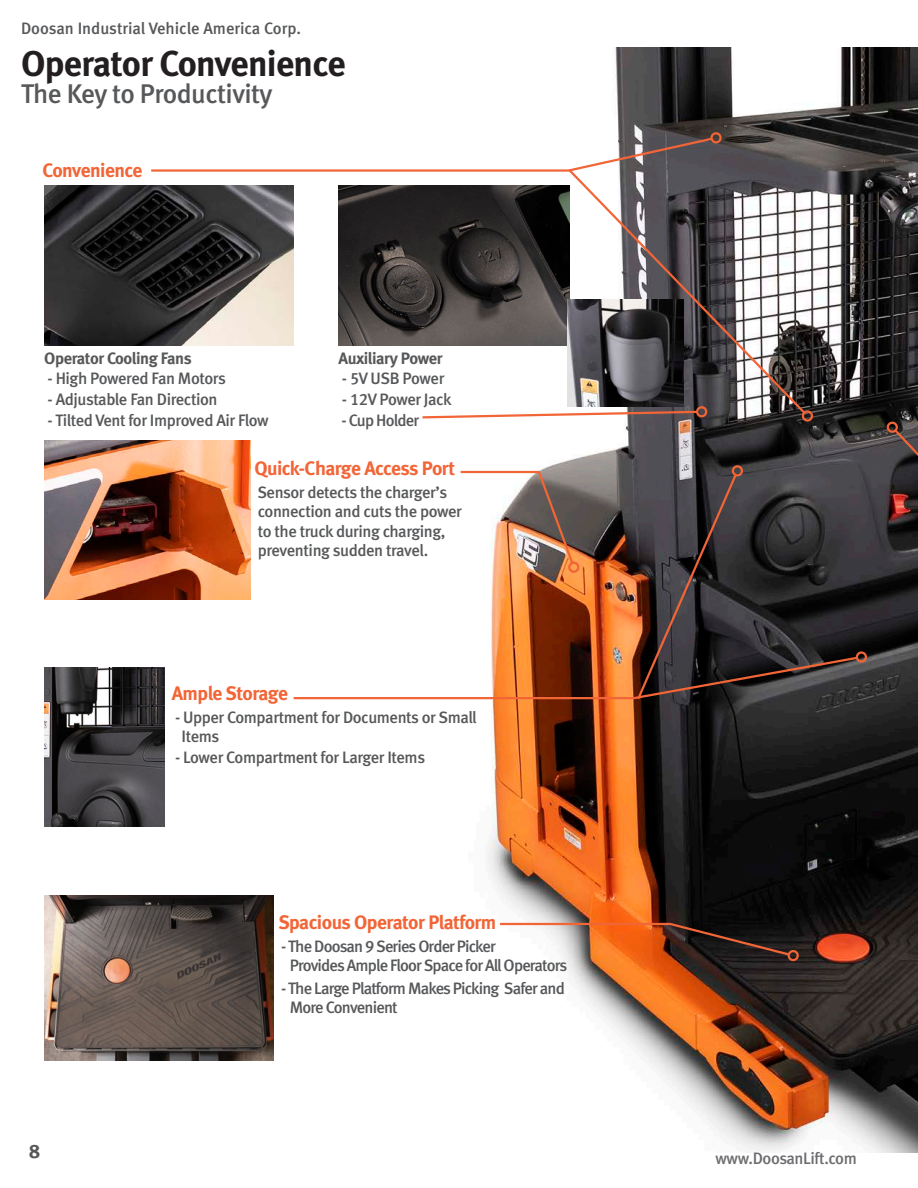
<style>
.page{position:relative;width:918px;height:1188px;background:#fff}
.page>*{position:absolute;margin:0;border:0;box-sizing:border-box;transform-origin:0 0}
.t1{font:36px "Meta Bold LF";letter-spacing:-.02em;color:#231f20}
.t2{font:27px "Meta Medium LF";letter-spacing:-.02em;color:#57585a}
.t3{font:19.5px "Meta Bold LF";letter-spacing:-.025em;color:#f26537}
.t4{font:19.5px "Meta Bold LF";color:#57585a}
.t5{font:16.5px/19.5px "Meta Medium LF";letter-spacing:-.03em;color:#57585a}
.t6{font:16.5px/19.5px "Meta Medium LF";letter-spacing:-.05em;color:#57585a}
.t7{font:16.5px "Meta Medium LF";color:#57585a}
.t8{font:16.5px "Meta Bold LF";letter-spacing:-.025em;color:#57585a}
.t9{font:16.5px "Meta Medium LF";letter-spacing:-.025em;color:#6c6d70}
</style>
<div class="page">
<img style="left:447px;top:47px;width:471px;height:1105px">
<img style="left:44px;top:440px;width:206px;height:160px">
<svg style="left:892px;top:427px;width:26px;height:121px;background:#3f2c2c"></svg>
<div style="left:887px;top:422px;width:11px;height:11px;border:2px solid #f26536;border-radius:50%"></div>
<img style="left:44px;top:186px;width:250px;height:159px">
<img style="left:339px;top:186px;width:228px;height:159px">
<svg style="left:566px;top:136px;width:148px;height:37px"></svg>
<div style="left:710px;top:132px;width:12px;height:11px;border:2px solid #f26536;border-radius:50%"></div>
<div style="left:856px;top:651px;width:11px;height:12px;border:2px solid #f26536;border-radius:50%"></div>
<svg style="left:293px;top:470px;width:567px;height:232px"></svg>
<div style="left:732px;top:465px;width:11px;height:11px;border:2px solid #f26536;border-radius:50%"></div>
<svg style="left:498px;top:922px;width:294px;height:35px"></svg>
<div style="left:788px;top:950px;width:11px;height:11px;border:2px solid #f26536;border-radius:50%"></div>
<img style="left:44px;top:896px;width:230px;height:164px">
<svg style="left:567px;top:168px;width:241px;height:248px"></svg>
<div style="left:802px;top:410px;width:11px;height:12px;border:2px solid #f26537;border-radius:50%"></div>
<svg style="left:422px;top:404px;width:288px;height:16px"></svg>
<img style="left:44px;top:667px;width:120px;height:160px">
<hr style="left:151px;top:169px;width:420px;height:3px;background:#f26537">
<img style="left:567px;top:299px;width:117px;height:108px">
<p class="t7" style="left:21px;top:18px;width:281px">Doosan Industrial Vehicle America Corp.</p>
<p class="t1" style="left:21px;top:41px;width:326px">Operator Convenience</p>
<p class="t2" style="left:21px;top:78px;width:253px">The Key to Productivity</p>
<p class="t3" style="left:43px;top:158px;width:101px">Convenience</p>
<p class="t8" style="left:44px;top:348px;width:149px">Operator Cooling Fans</p>
<p class="t5" style="left:48px;top:368px;width:180px">- High Powered Fan Motors</p>
<p class="t5" style="left:48px;top:389px;width:172px">- Adjustable Fan Direction</p>
<p class="t5" style="left:48px;top:410px;width:223px">- Tilted Vent for Improved Air Flow</p>
<p class="t8" style="left:339px;top:348px;width:105px">Auxiliary Power</p>
<p class="t5" style="left:342px;top:368px;width:104px">- 5V USB Power</p>
<p class="t5" style="left:342px;top:389px;width:111px">- 12V Power Jack</p>
<p class="t6" style="left:341px;top:410px;width:79px">- Cup Holder</p>
<p class="t3" style="left:254px;top:456px;width:202px">Quick-Charge Access Port</p>
<p class="t5" style="left:257px;top:483px;width:191px">Sensor detects the charger’s</p>
<p class="t5" style="left:258px;top:502px;width:206px">connection and cuts the power</p>
<p class="t5" style="left:258px;top:522px;width:189px">to the truck during charging, preventing sudden travel.</p>
<p class="t3" style="left:172px;top:681px;width:118px">Ample Storage</p>
<p class="t5" style="left:182px;top:707px;width:297px;text-indent:-7px">- Upper Compartment for Documents or Small<br>Items</p>
<p class="t5" style="left:175px;top:748px;width:252px">- Lower Compartment for Larger Items</p>
<p class="t3" style="left:278px;top:910px;width:219px">Spacious Operator Platform</p>
<p class="t6" style="left:290px;top:936px;width:279px;text-indent:-9px">- The Doosan 9 Series Order Picker<br>Provides Ample Floor Space for All Operators</p>
<p class="t6" style="left:290px;top:978px;width:276px;text-indent:-9px">- The Large Platform Makes Picking Safer and<br>More Convenient</p>
<p class="t4" style="left:29px;top:1139px;width:12px">8</p>
<p class="t9" style="left:716px;top:1149px;width:143px">www.DoosanLift.com</p>
</div>
